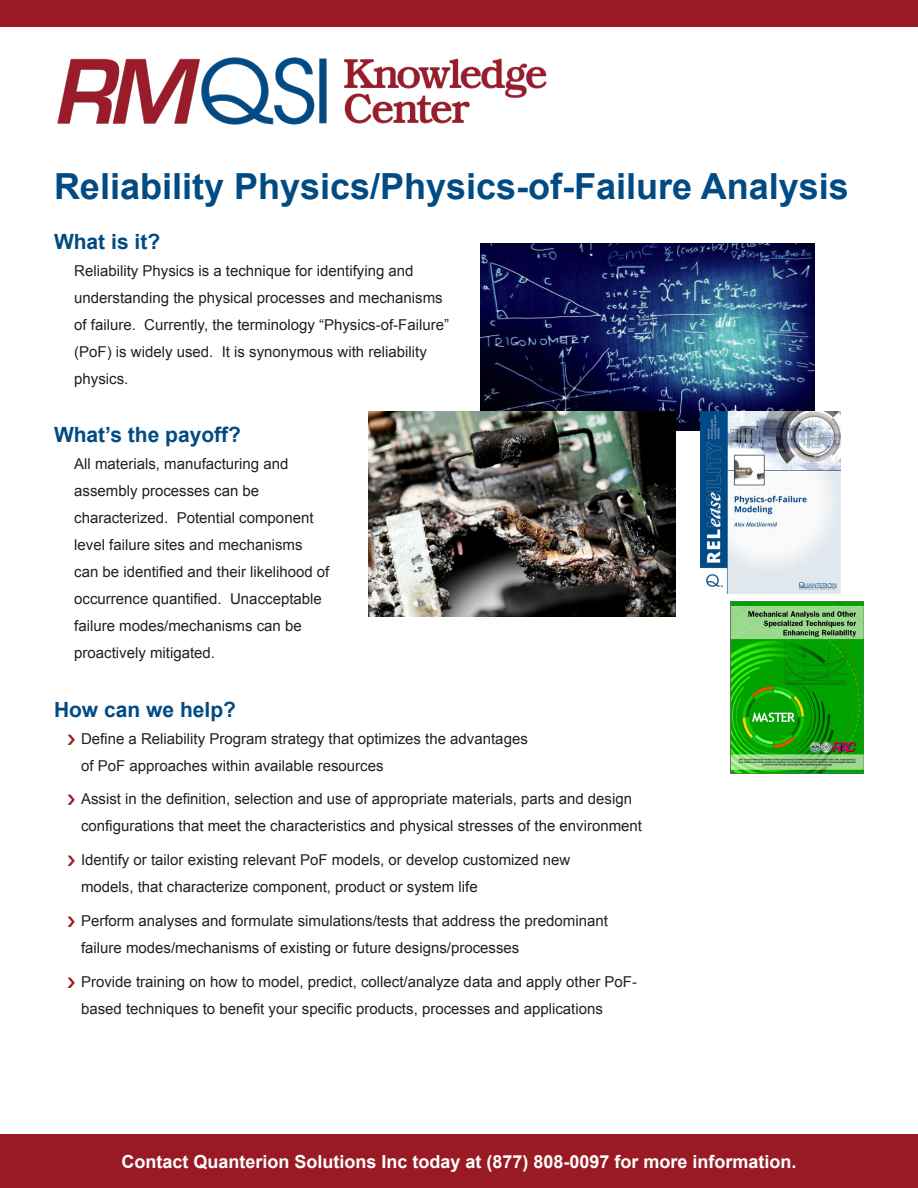
<style>
.page{position:relative;width:918px;height:1188px;background:#fff}
.page>*{position:absolute;margin:0;border:0;box-sizing:border-box;transform-origin:0 0}
.SlipSheetTitle{font:700 36px "Arial";color:#004b84}
.SlipSheetHeading1{font:700 21px "Arial";color:#004b84}
.t1{font:700 18px "Arial";color:#fff}
.SlipSheetText{font:15px/27px "Arial";color:#231f20}
</style>
<div class="page">
<div style="left:0;top:0;width:918px;height:27px;background:#9a1a24"></div>
<img style="left:57px;top:57px;width:490px;height:68px">
<div style="left:0;top:1134px;width:918px;height:54px;background:#9a1a24"></div>
<img style="left:480px;top:243px;width:334px;height:187px">
<img style="left:700px;top:411px;width:141px;height:183px">
<img style="left:368px;top:411px;width:307px;height:205px">
<img style="left:731px;top:602px;width:133px;height:172px">
<p class="SlipSheetTitle" style="left:54px;top:162px;width:796px">Reliability Physics/Physics-of-Failure Analysis</p>
<p class="SlipSheetHeading1" style="left:54px;top:227px;width:108px">What is it?</p>
<p class="SlipSheetText" style="left:74px;top:257px;width:376px">Reliability Physics is a technique for identifying and understanding the physical processes and mechanisms of failure. Currently, the terminology “Physics-of-Failure” (PoF) is widely used. It is synonymous with reliability physics.</p>
<p class="SlipSheetHeading1" style="left:54px;top:421px;width:189px">What’s the payoff?</p>
<p class="SlipSheetText" style="left:74px;top:450px;width:257px">All materials, manufacturing and assembly processes can be characterized. Potential component level failure sites and mechanisms can be identified and their likelihood of occurrence quantified. Unacceptable failure modes/mechanisms can be proactively mitigated.</p>
<p class="SlipSheetHeading1" style="left:54px;top:695px;width:184px">How can we help?</p>
<p class="SlipSheetText" style="left:81px;top:725px;width:448px">Define a Reliability Program strategy that optimizes the advantages of PoF approaches within available resources</p>
<p class="SlipSheetText" style="left:81px;top:786px;width:563px">Assist in the definition, selection and use of appropriate materials, parts and design configurations that meet the characteristics and physical stresses of the environment</p>
<p class="SlipSheetText" style="left:81px;top:846px;width:491px">Identify or tailor existing relevant PoF models, or develop customized new models, that characterize component, product or system life</p>
<p class="SlipSheetText" style="left:81px;top:907px;width:528px">Perform analyses and formulate simulations/tests that address the predominant failure modes/mechanisms of existing or future designs/processes</p>
<p class="SlipSheetText" style="left:81px;top:968px;width:558px">Provide training on how to model, predict, collect/analyze data and apply other PoF&shy;based techniques to benefit your specific products, processes and applications</p>
<p class="t1" style="left:121px;top:1149px;width:677px">Contact Quanterion Solutions Inc today at (877) 808-0097 for more information.</p>
</div>
